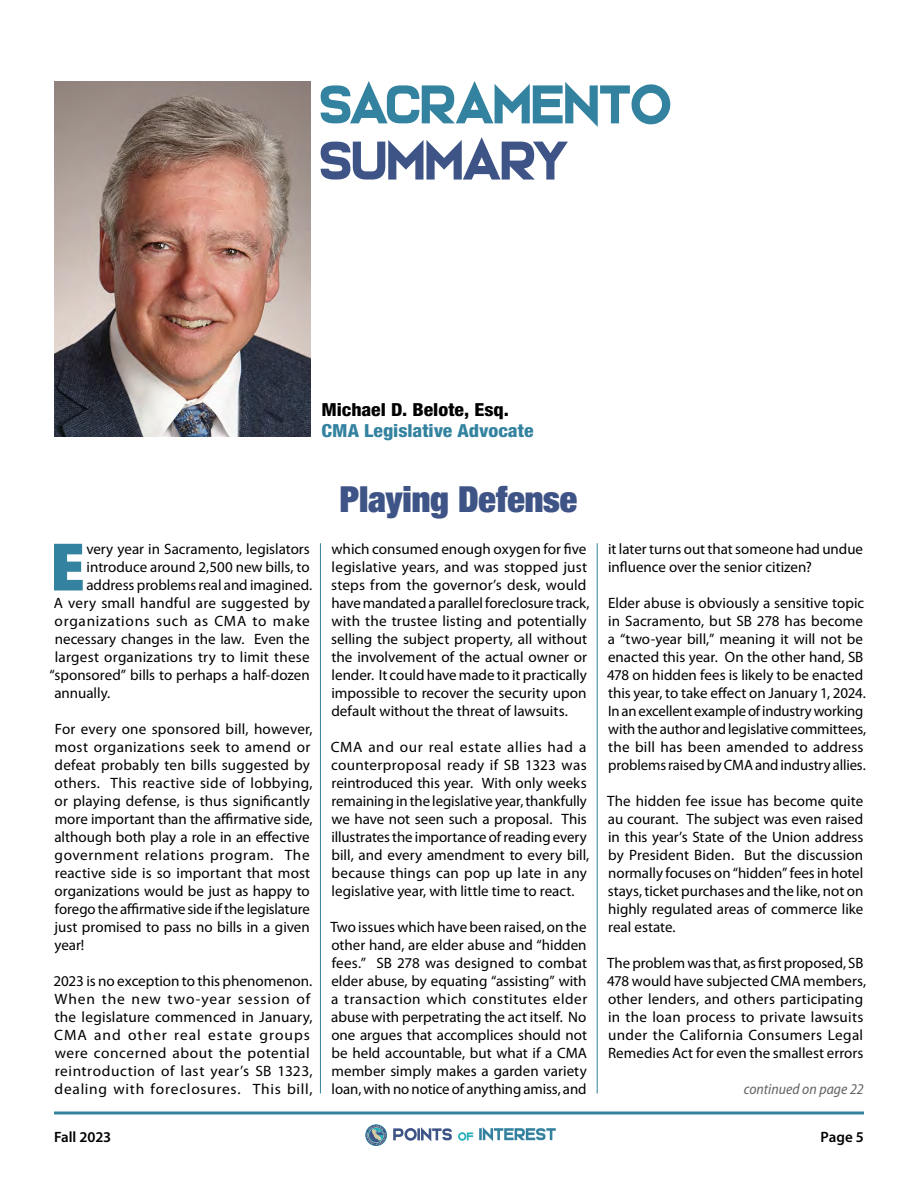
<style>
.page{position:relative;width:918px;height:1188px;background:#fff}
.page>*{position:absolute;margin:0;border:0;box-sizing:border-box;transform-origin:0 0}
.CMA_Body_Text{font:900 condensed 36px "Helvetica Neue LT Pro";letter-spacing:-.005em;color:#3e5486}
.CMA_Body_Text-2{font:800 condensed 18px "Helvetica Neue LT Pro";color:#33829f;scale:1.1 1}
.CMA_Body_Text-3{font:800 condensed 18px "Helvetica Neue LT Pro";color:#000;scale:1.1 1}
.CMA_Body_Text-4{font:15px/18px "Myriad Pro";color:#000}
.CMA_Body_Text-5{font:15px/18px "Myriad Pro";letter-spacing:.035em;color:#000}
.CMA_Body_Text-6{font:15px "Myriad Pro";letter-spacing:.045em;color:#000}
.t1{font:italic semi-condensed 15px "Myriad Pro";color:#636466}
.t2{font:600 15px "Myriad Pro";letter-spacing:-.005em;color:#000}
</style>
<div class="page">
<hr style="left:54px;top:1112px;width:810px;height:2px;background:#33829f">
<svg style="left:365px;top:1124px;width:22px;height:22px"></svg>
<svg style="left:366px;top:1125px;width:21px;height:21px"></svg>
<svg style="left:366px;top:1125px;width:20px;height:20px"></svg>
<svg style="left:393px;top:1127px;width:59px;height:14px"></svg>
<svg style="left:458px;top:1132px;width:15px;height:9px"></svg>
<svg style="left:479px;top:1127px;width:77px;height:14px"></svg>
<svg style="left:321px;top:81px;width:349px;height:46px"></svg>
<svg style="left:321px;top:137px;width:247px;height:43px"></svg>
<img style="left:54px;top:81px;width:256px;height:356px">
<svg style="left:54px;top:544px;width:29px;height:46px"></svg>
<hr style="left:320px;top:543px;width:1px;height:550px;background:#33829f">
<hr style="left:597px;top:543px;width:1px;height:550px;background:#33829f">
<p class="CMA_Body_Text-3" style="left:321px;top:398px;width:172px">Michael D. Belote, Esq.</p>
<p class="CMA_Body_Text-2" style="left:321px;top:419px;width:194px">CMA Legislative Advocate</p>
<p class="CMA_Body_Text-4" style="left:86px;top:541px;width:225px">very year in Sacramento, legislators</p>
<p class="CMA_Body_Text-4" style="left:87px;top:559px;width:225px">introduce around 2,500 new bills, to</p>
<p class="CMA_Body_Text-4" style="left:86px;top:577px;width:227px">address problems real and imagined.</p>
<p class="CMA_Body_Text-4" style="left:54px;top:595px;width:258px">A very small handful are suggested by</p>
<p class="CMA_Body_Text-6" style="left:55px;top:613px;width:257px">organizations such as CMA to make</p>
<p class="CMA_Body_Text-4" style="left:55px;top:631px;width:256px">necessary changes in the law. Even the</p>
<p class="CMA_Body_Text-4" style="left:55px;top:649px;width:256px">largest organizations try to limit these</p>
<p class="CMA_Body_Text-4" style="left:50px;top:667px;width:262px">“sponsored” bills to perhaps a half-dozen</p>
<p class="CMA_Body_Text-4" style="left:54px;top:685px;width:57px">annually.</p>
<p class="CMA_Body_Text-4" style="left:54px;top:721px;width:260px">For every one sponsored bill, however, most organizations seek to amend or defeat probably ten bills suggested by others. This reactive side of lobbying, or playing defense, is thus significantly more important than the affirmative side, although both play a role in an effective government relations program. The reactive side is so important that most organizations would be just as happy to forego the affirmative side if the legislature just promised to pass no bills in a given year!</p>
<p class="CMA_Body_Text-5" style="left:54px;top:973px;width:261px">2023 is no exception to this phenomenon.<br>When the new two-year session of the legislature commenced in January, CMA and other real estate groups were concerned about the potential reintroduction of last year’s SB 1323, dealing with foreclosures. This bill,</p>
<p class="CMA_Body_Text" style="left:340px;top:476px;width:239px">Playing Defense</p>
<p class="CMA_Body_Text-4" style="left:331px;top:541px;width:260px">which consumed enough oxygen for five legislative years, and was stopped just steps from the governor’s desk, would have mandated a parallel foreclosure track, with the trustee listing and potentially selling the subject property, all without the involvement of the actual owner or lender. It could have made to it practically impossible to recover the security upon default without the threat of lawsuits.</p>
<p class="CMA_Body_Text-4" style="left:331px;top:739px;width:260px">CMA and our real estate allies had a counterproposal ready if SB 1323 was reintroduced this year. With only weeks remaining in the legislative year, thankfully we have not seen such a proposal. This illustrates the importance of reading every bill, and every amendment to every bill, because things can pop up late in any legislative year, with little time to react.</p>
<p class="CMA_Body_Text-4" style="left:330px;top:919px;width:258px;text-align:justify">Two issues which have been raised, on the other hand, are elder abuse and “hidden fees.” SB 278 was designed to combat elder abuse, by equating “assisting” with a transaction which constitutes elder abuse with perpetrating the act itself. No one argues that accomplices should not be held accountable, but what if a CMA member simply makes a garden variety loan, with no notice of anything amiss, and</p>
<p class="CMA_Body_Text-4" style="left:608px;top:541px;width:256px">it later turns out that someone had undue influence over the senior citizen?</p>
<p class="CMA_Body_Text-4" style="left:607px;top:595px;width:261px">Elder abuse is obviously a sensitive topic in Sacramento, but SB 278 has become a “two-year bill,” meaning it will not be enacted this year. On the other hand, SB 478 on hidden fees is likely to be enacted this year, to take effect on January 1, 2024.<br>In an excellent example of industry working with the author and legislative committees, the bill has been amended to address problems raised by CMA and industry allies.</p>
<p class="CMA_Body_Text-4" style="left:607px;top:793px;width:258px;text-align:justify">The hidden fee issue has become quite au courant. The subject was even raised in this year’s State of the Union address by President Biden. But the discussion normally focuses on “hidden” fees in hotel stays, ticket purchases and the like, not on highly regulated areas of commerce like real estate.</p>
<p class="CMA_Body_Text-4" style="left:607px;top:955px;width:261px">The problem was that, as first proposed, SB 478 would have subjected CMA members, other lenders, and others participating in the loan process to private lawsuits under the California Consumers Legal Remedies Act for even the smallest errors</p>
<p class="t1" style="left:744px;top:1080px;width:121px">continued on page 22</p>
<p class="t2" style="left:54px;top:1128px;width:59px">Fall 2023</p>
<p class="t2" style="left:821px;top:1128px;width:45px">Page 5</p>
</div>
